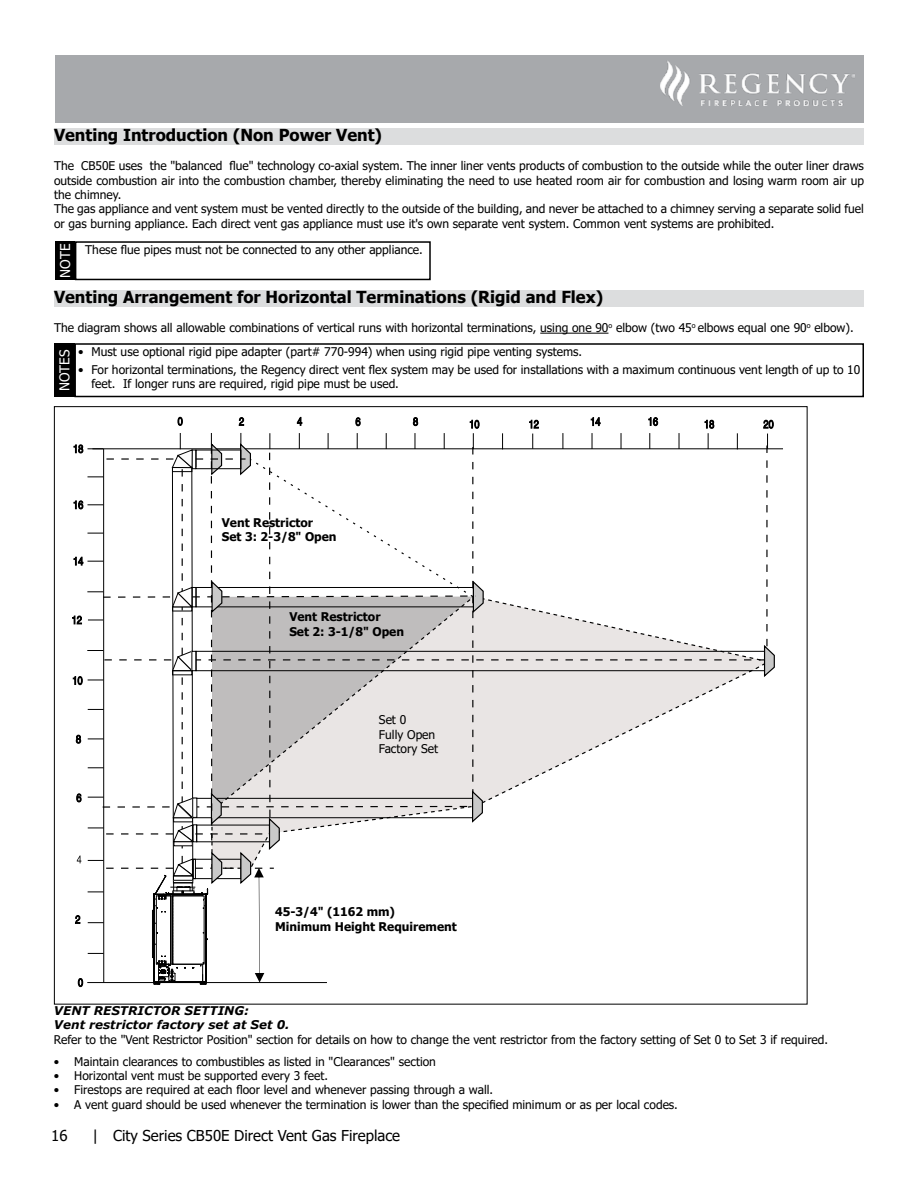
<style>
.page{position:relative;width:918px;height:1188px;background:#fff}
.page>*{position:absolute;margin:0;border:0;box-sizing:border-box;transform-origin:0 0}
.t1{font:700 16.5px "Tahoma";color:#000}
.t2{font:15px "Tahoma";color:#000}
.t3{font:13.5px "Tahoma";color:#fff}
.t4{font:12px/14.4px "Tahoma";color:#000}
.t5{font:700 12px/14.4px "Tahoma";color:#000}
.t6{font:italic 700 12px/14.4px "Verdana";color:#000}
</style>
<div class="page">
<div style="left:56px;top:55px;width:808px;height:67px;background:#a7a9ac"></div>
<img style="left:661px;top:61px;width:194px;height:45px">
<hr style="left:92px;top:449px;width:691px;height:1px;background:#000">
<div style="left:78px;top:978px;width:5px;height:9px;border:1px solid #000;border-radius:50%"></div>
<svg style="left:72px;top:417px;width:703px;height:569px"></svg>
<div style="left:54px;top:129px;width:810px;height:16px;background:#dcddde"></div>
<div style="left:54px;top:291px;width:810px;height:16px;background:#dcddde"></div>
<hr style="left:540px;top:333px;width:68px;height:1px;background:#000">
<div style="left:275px;top:891px;width:184px;height:56px;background:#fff"></div>
<div style="left:55px;top:241px;width:20px;height:39px;background:#000"></div>
<div style="left:75px;top:241px;width:356px;height:39px;border:2px solid #000"></div>
<div style="left:54px;top:343px;width:20px;height:54px;background:#000"></div>
<div style="left:74px;top:343px;width:790px;height:54px;border:2px solid #000"></div>
<h1 class="t1" style="left:54px;top:124px;width:330px">Venting Introduction (Non Power Vent)</h1>
<p class="t4" style="left:54px;top:159px;width:812px">The CB50E uses the "balanced flue" technology co-axial system. The inner liner vents products of combustion to the outside while the outer liner draws outside combustion air into the combustion chamber, thereby eliminating the need to use heated room air for combustion and losing warm room air up the chimney.<br>The gas appliance and vent system must be vented directly to the outside of the building, and never be attached to a chimney serving a separate solid fuel or gas burning appliance. Each direct vent gas appliance must use it's own separate vent system. Common vent systems are prohibited.</p>
<p class="t3" style="left:56px;top:278px;width:35px;rotate:-90deg">NOTE</p>
<p class="t4" style="left:85px;top:243px;width:339px">These flue pipes must not be connected to any other appliance.</p>
<h1 class="t1" style="left:54px;top:286px;width:551px">Venting Arrangement for Horizontal Terminations (Rigid and Flex)</h1>
<p class="t4" style="left:54px;top:321px;width:801px">The diagram shows all allowable combinations of vertical runs with horizontal terminations, using one 90<sup>o</sup> elbow (two 45<sup>o</sup> elbows equal one 90<sup>o</sup> elbow).</p>
<p class="t3" style="left:55px;top:391px;width:43px;rotate:-90deg">NOTES</p>
<p class="t4" style="left:78px;top:345px;width:506px">• Must use optional rigid pipe adapter (part# 770-994) when using rigid pipe venting systems.</p>
<p class="t4" style="left:92px;top:363px;width:770px;text-indent:-14px">• For horizontal terminations, the Regency direct vent flex system may be used for installations with a maximum continuous vent length of up to 10 feet. If longer runs are required, rigid pipe must be used.</p>
<p class="t5" style="left:222px;top:516px;width:116px">Vent Restrictor<br>Set 3: 2-3/8" Open</p>
<p class="t5" style="left:289px;top:610px;width:116px">Vent Restrictor<br>Set 2: 3-1/8" Open</p>
<p class="t4" style="left:379px;top:714px;width:61px">Set 0<br>Fully Open<br>Factory Set</p>
<p class="t5" style="left:275px;top:905px;width:183px">45-3/4" (1162 mm)<br>Minimum Height Requirement</p>
<p class="t6" style="left:54px;top:1003px;width:237px">VENT RESTRICTOR SETTING:<br>Vent restrictor factory set at Set 0.</p>
<p class="t4" style="left:54px;top:1033px;width:776px">Refer to the "Vent Restrictor Position" section for details on how to change the vent restrictor from the factory setting of Set 0 to Set 3 if required.</p>
<p class="t4" style="left:54px;top:1055px;width:383px">• Maintain clearances to combustibles as listed in "Clearances" section</p>
<p class="t4" style="left:54px;top:1069px;width:276px">• Horizontal vent must be supported every 3 feet.</p>
<p class="t4" style="left:54px;top:1084px;width:441px">• Firestops are required at each floor level and whenever passing through a wall.</p>
<p class="t4" style="left:54px;top:1098px;width:625px">• A vent guard should be used whenever the termination is lower than the specified minimum or as per local codes.</p>
<p class="t2" style="left:51px;top:1126px;width:18px">16</p>
<p class="t2" style="left:92px;top:1126px;width:309px">| City Series CB50E Direct Vent Gas Fireplace</p>
</div>
